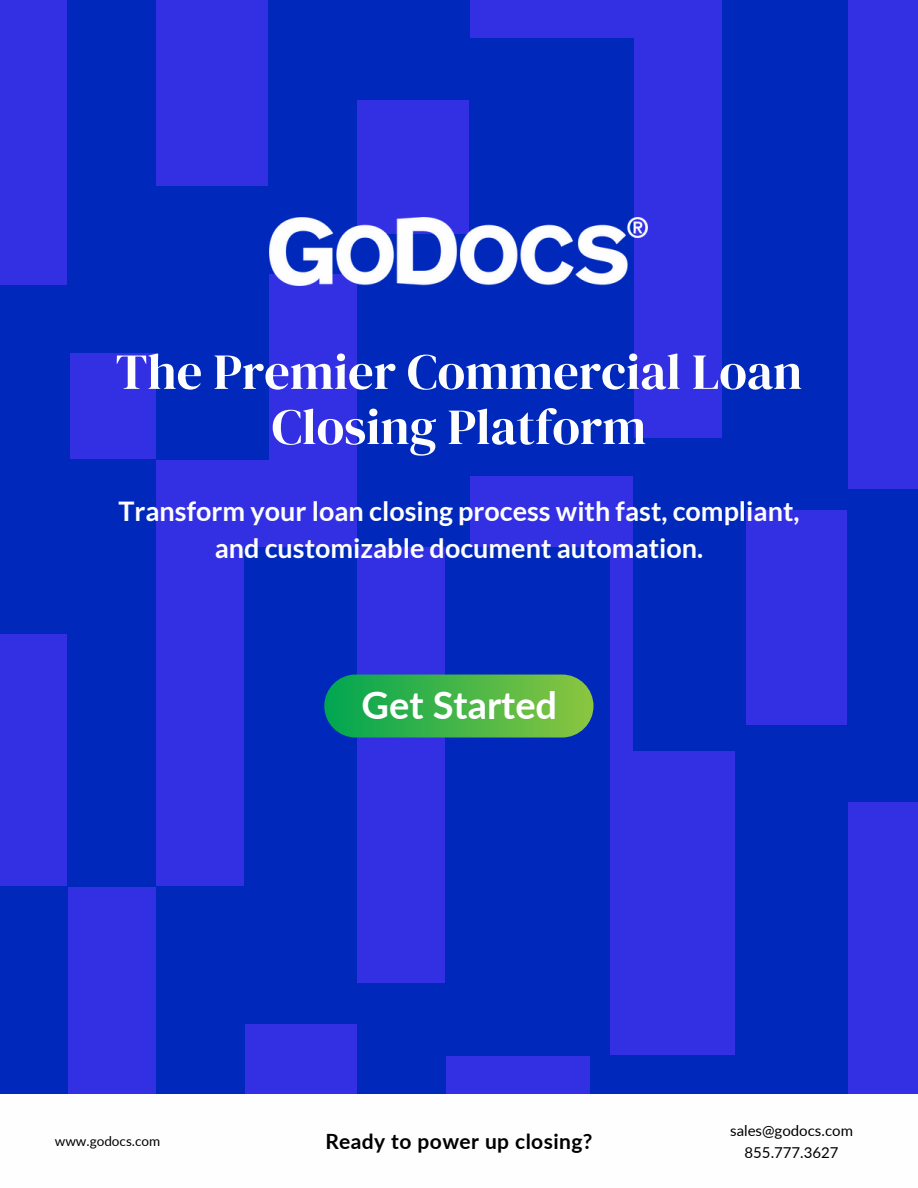
<style>
.page{position:relative;width:918px;height:1188px;background:#3330e4}
.page>*{position:absolute;margin:0;border:0;box-sizing:border-box;transform-origin:0 0}
.t1{font:50.55px/55.2px "DM Serif Display";color:#fefefe;text-align:center}
.t2{font:700 37.95px "Lato";color:#fff}
.t3{font:700 27px/37.2px "Lato";color:#fefefe;text-align:center}
.t4{font:700 21px "Lato";letter-spacing:.02em;color:#000}
.t5{font:15px "Lato";color:#000}
.t6{font:13.5px "Lato";color:#000}
</style>
<div class="page">
<div style="left:68px;top:0;width:88px;height:353px;background:#0029bb"></div>
<div style="left:268px;top:0;width:89px;height:274px;background:#0029bb"></div>
<div style="left:0;top:286px;width:69px;height:348px;background:#0029bb"></div>
<div style="left:68px;top:460px;width:88px;height:427px;background:#0029bb"></div>
<div style="left:156px;top:887px;width:89px;height:301px;background:#0029bb"></div>
<div style="left:357px;top:984px;width:88px;height:204px;background:#0029bb"></div>
<div style="left:156px;top:187px;width:112px;height:273px;background:#0029bb"></div>
<div style="left:245px;top:547px;width:112px;height:476px;background:#0029bb"></div>
<div style="left:735px;top:725px;width:113px;height:463px;background:#0029bb"></div>
<div style="left:469px;top:39px;width:164px;height:437px;background:#0029bb"></div>
<div style="left:445px;top:547px;width:165px;height:509px;background:#0029bb"></div>
<div style="left:590px;top:1056px;width:164px;height:132px;background:#0029bb"></div>
<div style="left:357px;top:0;width:112px;height:100px;background:#0029bb"></div>
<div style="left:357px;top:234px;width:112px;height:313px;background:#0029bb"></div>
<div style="left:633px;top:438px;width:113px;height:313px;background:#0029bb"></div>
<div style="left:848px;top:489px;width:70px;height:312px;background:#0029bb"></div>
<div style="left:722px;top:0;width:126px;height:510px;background:#0029bb"></div>
<div style="left:0;top:887px;width:68px;height:301px;background:#0029bb"></div>
<img style="left:270px;top:218px;width:378px;height:67px">
<div style="left:324px;top:675px;width:270px;height:63px;background:linear-gradient(to right,#01a651,#89c441);border-radius:31px"></div>
<div style="left:0;top:1094px;width:918px;height:94px;background:#fefefe"></div>
<h3 class="t1" style="left:116px;top:344px;width:688px">The Premier Commercial Loan<br>Closing Platform</h3>
<p class="t3" style="left:118px;top:492px;width:683px">Transform your loan closing process with fast, compliant, and customizable document automation.</p>
<h1 class="t2" style="left:361px;top:681px;width:197px">Get Started</h1>
<h2 class="t6" style="left:55px;top:1132px;width:107px">www.godocs.com</h2>
<p class="t4" style="left:325px;top:1128px;width:269px">Ready to power up closing?</p>
<h4 class="t5" style="left:730px;top:1121px;width:124px">sales@godocs.com</h4>
<p class="t5" style="left:745px;top:1143px;width:96px">855.777.3627</p>
</div>
